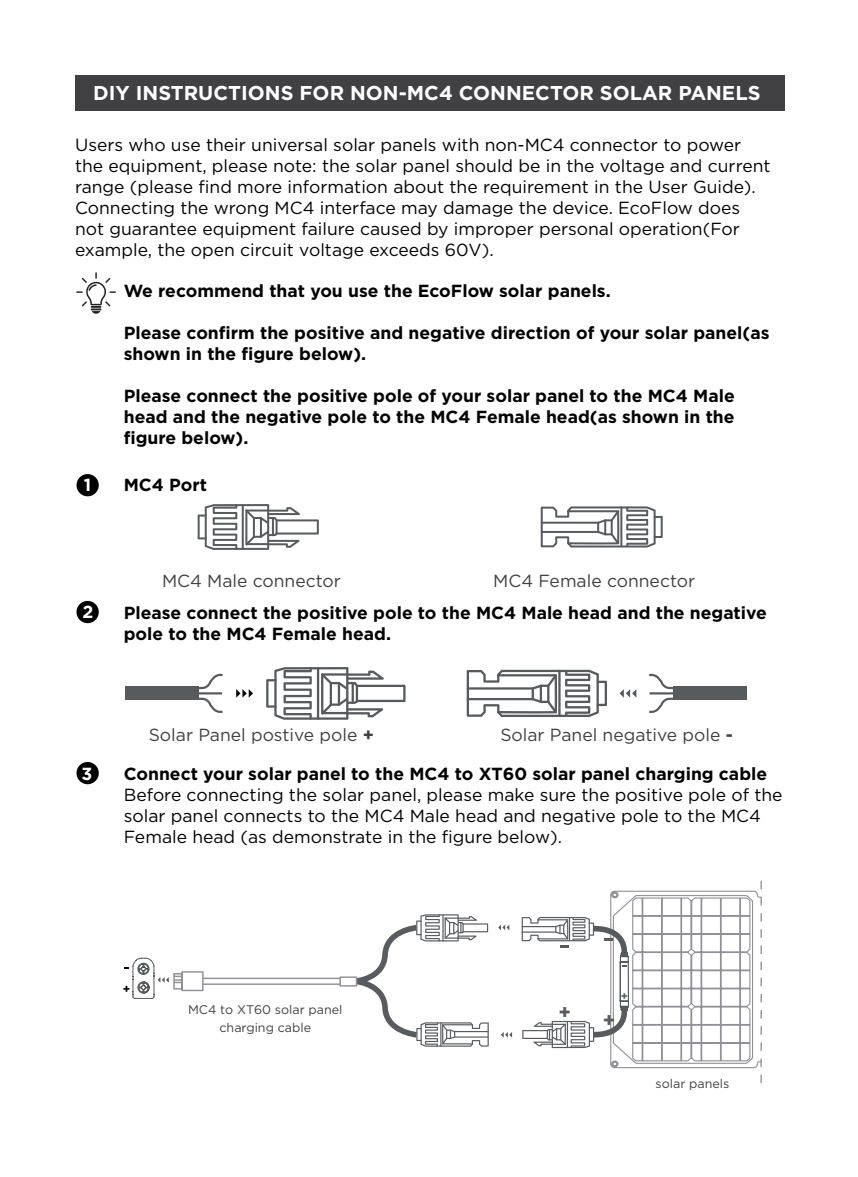
<style>
.page{position:relative;width:858px;height:1177px;background:#fff}
.page>*{position:absolute;margin:0;border:0;box-sizing:border-box;transform-origin:0 0}
.t1{font:700 20px "Gotham";color:#fff}
.t2{font:700 19.75px "Gotham";color:#585b5f}
.t3{font:17.5px/21px "Gotham";color:#030303}
.t4{font:700 17.5px/21px "Gotham";color:#030303}
.t5{font:17.5px "Gotham";color:#414143}
.t6{font:700 17.5px "Gotham";color:#fff}
.t7{font:12.5px/17.5px "Gotham";color:#414143;text-align:center}
.t8{font:700 11.75px "Gotham";color:#030303}
.t9{font:700 11.5px "Gotham";color:#585b5f}
.s1{font-weight:700}
</style>
<div class="page">
<div style="left:76px;top:601px;width:23px;height:22px;background:#030303;border-radius:50%"></div>
<div style="left:76px;top:762px;width:23px;height:22px;background:#030303;border-radius:50%"></div>
<div style="left:76px;top:474px;width:23px;height:22px;background:#030303;border-radius:50%"></div>
<div style="left:75px;top:75px;width:709px;height:35px;background:#414144"></div>
<svg style="left:124px;top:504px;width:638px;height:579px"></svg>
<svg style="left:76px;top:272px;width:40px;height:42px"></svg>
<p class="t1" style="left:93px;top:79px;width:669px">DIY INSTRUCTIONS FOR NON-MC4 CONNECTOR SOLAR PANELS</p>
<p class="t3" style="left:75px;top:134px;width:697px">Users who use their universal solar panels with non-MC4 connector to power the equipment, please note: the solar panel should be in the voltage and current range (please find more information about the requirement in the User Guide).<br>Connecting the wrong MC4 interface may damage the device. EcoFlow does not guarantee equipment failure caused by improper personal operation(For example, the open circuit voltage exceeds 60V).</p>
<p class="t4" style="left:124px;top:280px;width:488px">We recommend that you use the EcoFlow solar panels.</p>
<p class="t4" style="left:124px;top:322px;width:647px">Please confirm the positive and negative direction of your solar panel(as shown in the figure below).</p>
<p class="t4" style="left:124px;top:385px;width:612px;text-align:justify">Please connect the positive pole of your solar panel to the MC4 Male head and the negative pole to the MC4 Female head(as shown in the figure below).</p>
<p class="t4" style="left:124px;top:474px;width:85px">MC4 Port</p>
<p class="t6" style="left:84px;top:473px;width:9px">1</p>
<p class="t6" style="left:82px;top:600px;width:12px">2</p>
<p class="t5" style="left:162px;top:570px;width:180px">MC4 Male connector</p>
<p class="t5" style="left:493px;top:570px;width:203px">MC4 Female connector</p>
<p class="t4" style="left:124px;top:602px;width:644px">Please connect the positive pole to the MC4 Male head and the negative pole to the MC4 Female head.</p>
<p class="t5" style="left:149px;top:723px;width:227px">Solar Panel postive pole <span class="s1">+</span></p>
<p class="t5" style="left:500px;top:723px;width:234px">Solar Panel negative pole <span class="s1">-</span></p>
<p class="t6" style="left:82px;top:762px;width:12px">3</p>
<p class="t4" style="left:124px;top:763px;width:645px">Connect your solar panel to the MC4 to XT60 solar panel charging cable</p>
<p class="t3" style="left:124px;top:784px;width:660px">Before connecting the solar panel, please make sure the positive pole of the solar panel connects to the MC4 Male head and negative pole to the MC4<br>Female head (as demonstrate in the figure below).</p>
<p class="t8" style="left:123px;top:981px;width:9px">+</p>
<p class="t7" style="left:188px;top:1000px;width:156px">MC4 to XT60 solar panel charging cable</p>
<p class="t2" style="left:558px;top:998px;width:14px">+</p>
<p class="t9" style="left:621px;top:987px;width:9px">+</p>
<p class="t2" style="left:602px;top:1006px;width:14px">+</p>
<p class="t7" style="left:655px;top:1074px;width:75px">solar panels</p>
</div>
